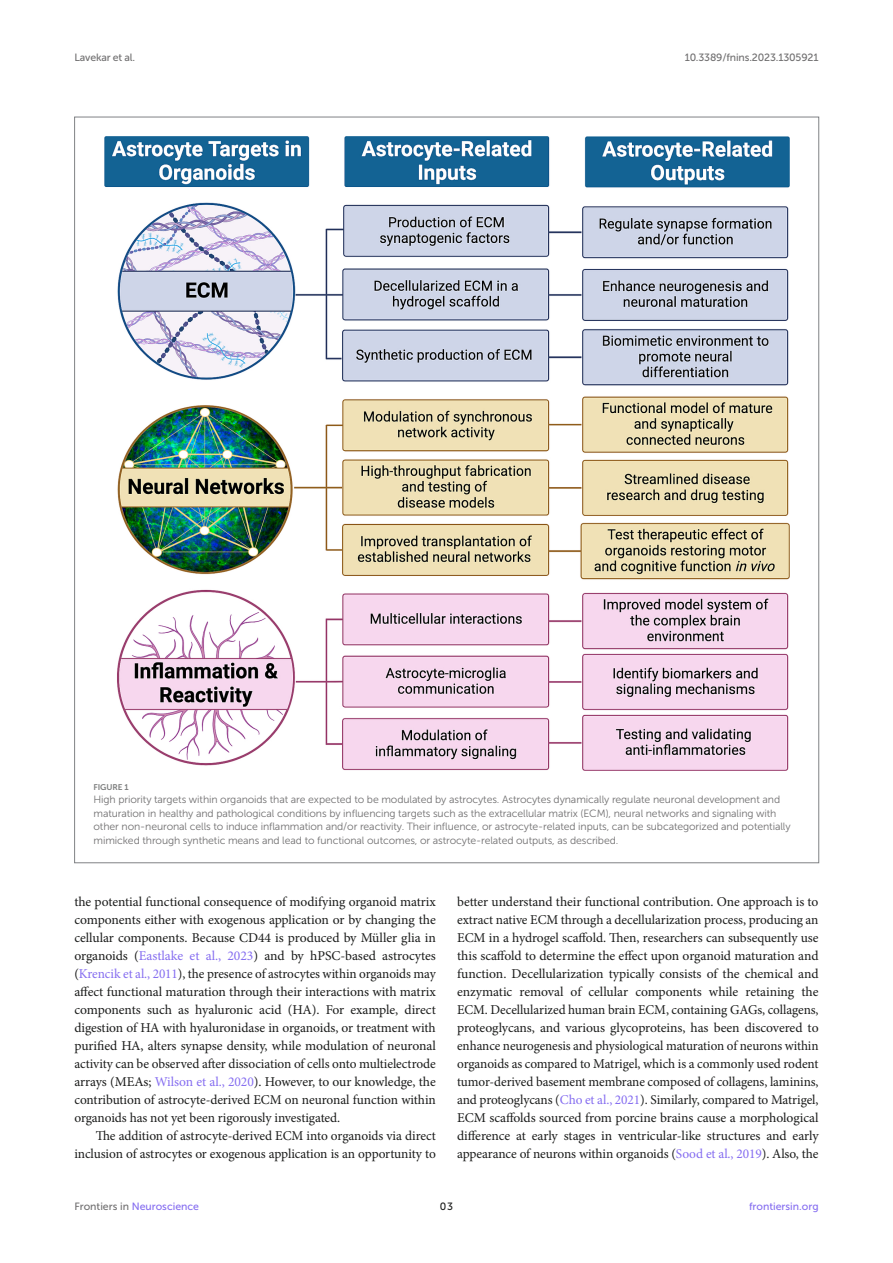
<style>
.page{position:relative;width:893px;height:1263px;background:#fff}
.page>*{position:absolute;margin:0;border:0;box-sizing:border-box;transform-origin:0 0}
.TEXT{font:13.5px/18px "Minion Pro";letter-spacing:-.01em;color:#1b1c1b;text-align:justify}
.FIG_LEG{font:10.5px/13.5px "Museo Sans 300";letter-spacing:-.01em;color:#706f70}
.t1{font:10.5px "Museo Sans 500";letter-spacing:-.015em;color:#706f70}
.t2{font:10.5px "Museo Sans 500";color:#856df0}
.t3{font:10.5px "Museo Sans 500";color:#1b1c1b}
.FIG_HD{font:8.25px "Museo Sans 700";letter-spacing:-.01em;color:#7e7f7f}
.s1{color:#856df0}
.s2{color:#706f70}
</style>
<div class="page">
<img style="left:104px;top:136px;width:686px;height:635px">
<p class="t1" style="left:74px;top:51px;width:62px">Lavekar et al.</p>
<p class="t1" style="left:685px;top:51px;width:135px">10.3389/fnins.2023.1305921</p>
<p class="FIG_HD" style="left:94px;top:782px;width:37px">FIGURE 1</p>
<p class="FIG_LEG" style="left:94px;top:793px;width:698px">High priority targets within organoids that are expected to be modulated by astrocytes. Astrocytes dynamically regulate neuronal development and maturation in healthy and pathological conditions by influencing targets such as the extracellular matrix (ECM), neural networks and signaling with other non-neuronal cells to induce inflammation and/or reactivity. Their influence, or astrocyte-related inputs, can be subcategorized and potentially mimicked through synthetic means and lead to functional outcomes, or astrocyte-related outputs, as described.</p>
<p class="TEXT" style="left:74px;top:893px;width:363px">the potential functional consequence of modifying organoid matrix components either with exogenous application or by changing the cellular components. Because CD44 is produced by Müller glia in organoids (<span class="s1">Eastlake et al., 2023</span>) and by hPSC-based astrocytes (<span class="s1">Krencik et al., 2011</span>), the presence of astrocytes within organoids may affect functional maturation through their interactions with matrix components such as hyaluronic acid (HA). For example, direct digestion of HA with hyaluronidase in organoids, or treatment with purified HA, alters synapse density, while modulation of neuronal activity can be observed after dissociation of cells onto multielectrode arrays (MEAs; <span class="s1">Wilson et al., 2020</span>). However, to our knowledge, the contribution of astrocyte-derived ECM on neuronal function within organoids has not yet been rigorously investigated.</p>
<p class="TEXT" style="left:74px;top:1127px;width:363px;text-align:right">The addition of astrocyte-derived ECM into organoids via direct inclusion of astrocytes or exogenous application is an opportunity to</p>
<p class="TEXT" style="left:457px;top:893px;width:363px">better understand their functional contribution. One approach is to extract native ECM through a decellularization process, producing an ECM in a hydrogel scaffold. Then, researchers can subsequently use this scaffold to determine the effect upon organoid maturation and function. Decellularization typically consists of the chemical and enzymatic removal of cellular components while retaining the ECM. Decellularized human brain ECM, containing GAGs, collagens, proteoglycans, and various glycoproteins, has been discovered to enhance neurogenesis and physiological maturation of neurons within organoids as compared to Matrigel, which is a commonly used rodent tumor-derived basement membrane composed of collagens, laminins, and proteoglycans (<span class="s1">Cho et al., 2021</span>). Similarly, compared to Matrigel, ECM scaffolds sourced from porcine brains cause a morphological difference at early stages in ventricular-like structures and early appearance of neurons within organoids (<span class="s1">Sood et al., 2019</span>). Also, the</p>
<p class="t2" style="left:74px;top:1200px;width:126px"><span class="s2">Frontiers in</span> Neuroscience</p>
<p class="t3" style="left:440px;top:1200px;width:15px">03</p>
<p class="t2" style="left:749px;top:1200px;width:71px">frontiersin.org</p>
</div>
